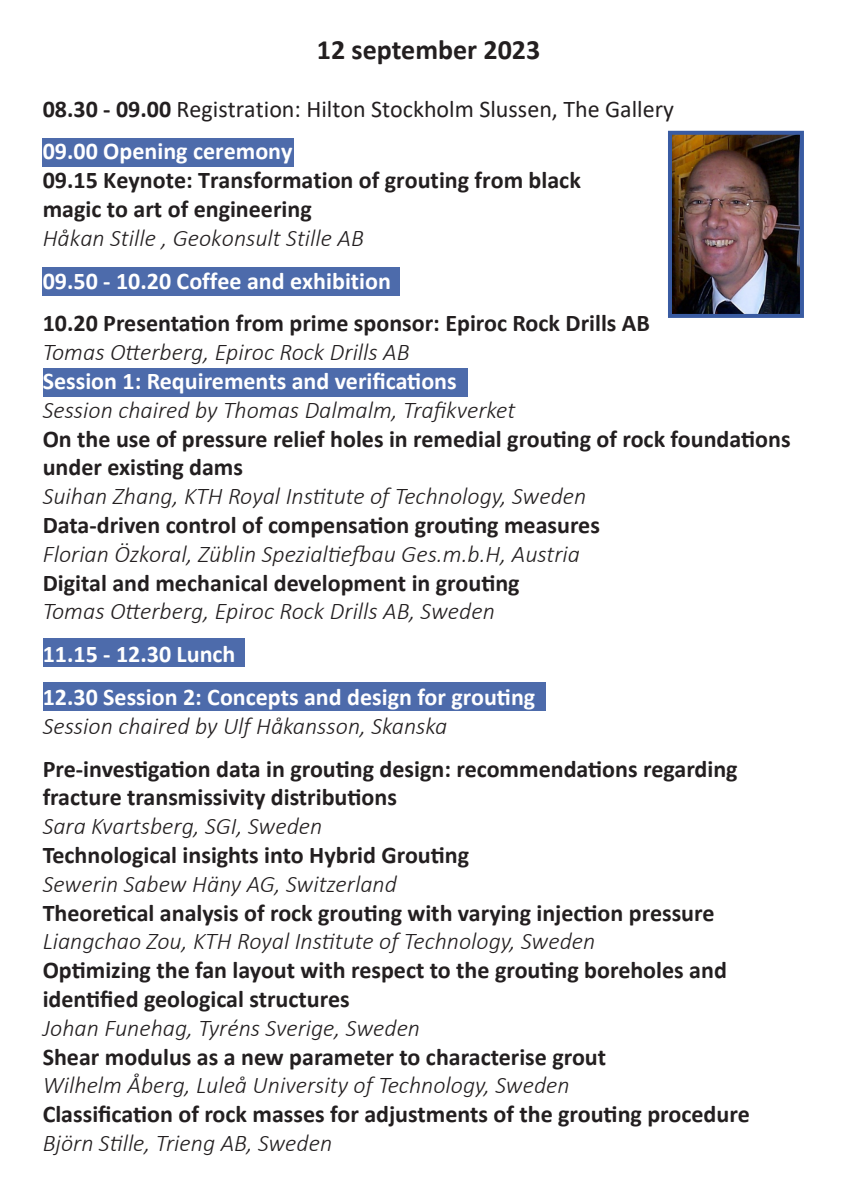
<style>
.page{position:relative;width:849px;height:1183px;background:#fff}
.page>*{position:absolute;margin:0;border:0;box-sizing:border-box;transform-origin:0 0}
.t1{font:700 28px "Calibri";color:#231f20}
.t2{font:700 24px/28.8px "Calibri";color:#231f20}
.t3{font:italic 300 24px "Calibri";color:#231f20}
.t4{font:700 24px "Calibri";color:#fff}
.t5{font:24px/42.8px "Calibri";color:#231f20}
.s1{font-weight:700}
.s2{font-weight:700;color:#fff}
.s3{font-weight:300;font-style:italic}
</style>
<div class="page">
<img style="left:672px;top:136px;width:126px;height:177px">
<div style="left:667px;top:131px;width:136px;height:187px;border:4px solid #395ba2"></div>
<div style="left:43px;top:369px;width:424px;height:28px;background:#4d6bab"></div>
<div style="left:43px;top:682px;width:502px;height:28px;background:#4d6bab"></div>
<div style="left:43px;top:638px;width:201px;height:29px;background:#4d6bab"></div>
<div style="left:43px;top:267px;width:357px;height:29px;background:#4d6bab"></div>
<div style="left:43px;top:138px;width:251px;height:29px;background:#4d6bab"></div>
<p class="t1" style="left:317px;top:30px;width:225px">12 september 2023</p>
<p class="t5" style="left:43px;top:87px;width:632px"><span class="s1">08.30 - 09.00</span> Registration: Hilton Stockholm Slussen, The Gallery<br><span class="s2">09.00 Opening ceremony</span></p>
<p class="t2" style="left:43px;top:165px;width:539px">09.15 Keynote: Transformation of grouting from black magic to art of engineering<br><span class="s3">Håkan Stille , Geokonsult Stille AB</span></p>
<p class="t4" style="left:43px;top:264px;width:349px">09.50 - 10.20 Coffee and exhibition</p>
<p class="t2" style="left:43px;top:309px;width:608px">10.20 Presentation from prime sponsor: Epiroc Rock Drills AB</p>
<p class="t3" style="left:43px;top:337px;width:368px">Tomas Otterberg, Epiroc Rock Drills AB</p>
<p class="t4" style="left:43px;top:364px;width:415px">Session 1: Requirements and verifications</p>
<p class="t3" style="left:43px;top:395px;width:474px">Session chaired by Thomas Dalmalm, Trafikverket</p>
<p class="t2" style="left:43px;top:424px;width:749px">On the use of pressure relief holes in remedial grouting of rock foundations under existing dams</p>
<p class="t3" style="left:43px;top:481px;width:545px">Suihan Zhang, KTH Royal Institute of Technology, Sweden</p>
<p class="t2" style="left:43px;top:510px;width:558px">Data-driven control of compensation grouting measures</p>
<p class="t3" style="left:43px;top:539px;width:538px">Florian Özkoral, Züblin Spezialtiefbau Ges.m.b.H, Austria</p>
<p class="t2" style="left:43px;top:568px;width:478px">Digital and mechanical development in grouting</p>
<p class="t3" style="left:43px;top:596px;width:453px">Tomas Otterberg, Epiroc Rock Drills AB, Sweden</p>
<p class="t4" style="left:43px;top:637px;width:194px">11.15 - 12.30 Lunch</p>
<p class="t4" style="left:43px;top:680px;width:494px">12.30 Session 2: Concepts and design for grouting</p>
<p class="t3" style="left:43px;top:711px;width:406px">Session chaired by Ulf Håkansson, Skanska</p>
<p class="t2" style="left:43px;top:754px;width:696px">Pre-investigation data in grouting design: recommendations regarding</p>
<p class="t2" style="left:43px;top:783px;width:355px">fracture transmissivity distributions</p>
<p class="t3" style="left:43px;top:811px;width:281px">Sara Kvartsberg, SGI, Sweden</p>
<p class="t2" style="left:43px;top:840px;width:428px">Technological insights into Hybrid Grouting</p>
<p class="t3" style="left:43px;top:869px;width:355px">Sewerin Sabew Häny AG, Switzerland</p>
<p class="t2" style="left:43px;top:898px;width:673px">Theoretical analysis of rock grouting with varying injection pressure</p>
<p class="t3" style="left:43px;top:926px;width:554px">Liangchao Zou, KTH Royal Institute of Technology, Sweden</p>
<p class="t2" style="left:43px;top:955px;width:685px">Optimizing the fan layout with respect to the grouting boreholes and</p>
<p class="t2" style="left:43px;top:984px;width:308px">identified geological structures</p>
<p class="t3" style="left:43px;top:1013px;width:379px">Johan Funehag, Tyréns Sverige, Sweden</p>
<p class="t2" style="left:43px;top:1042px;width:564px">Shear modulus as a new parameter to characterise grout</p>
<p class="t3" style="left:43px;top:1070px;width:528px">Wilhelm Åberg, Luleå University of Technology, Sweden</p>
<p class="t2" style="left:43px;top:1099px;width:708px">Classification of rock masses for adjustments of the grouting procedure</p>
<p class="t3" style="left:43px;top:1128px;width:291px">Björn Stille, Trieng AB, Sweden</p>
</div>
